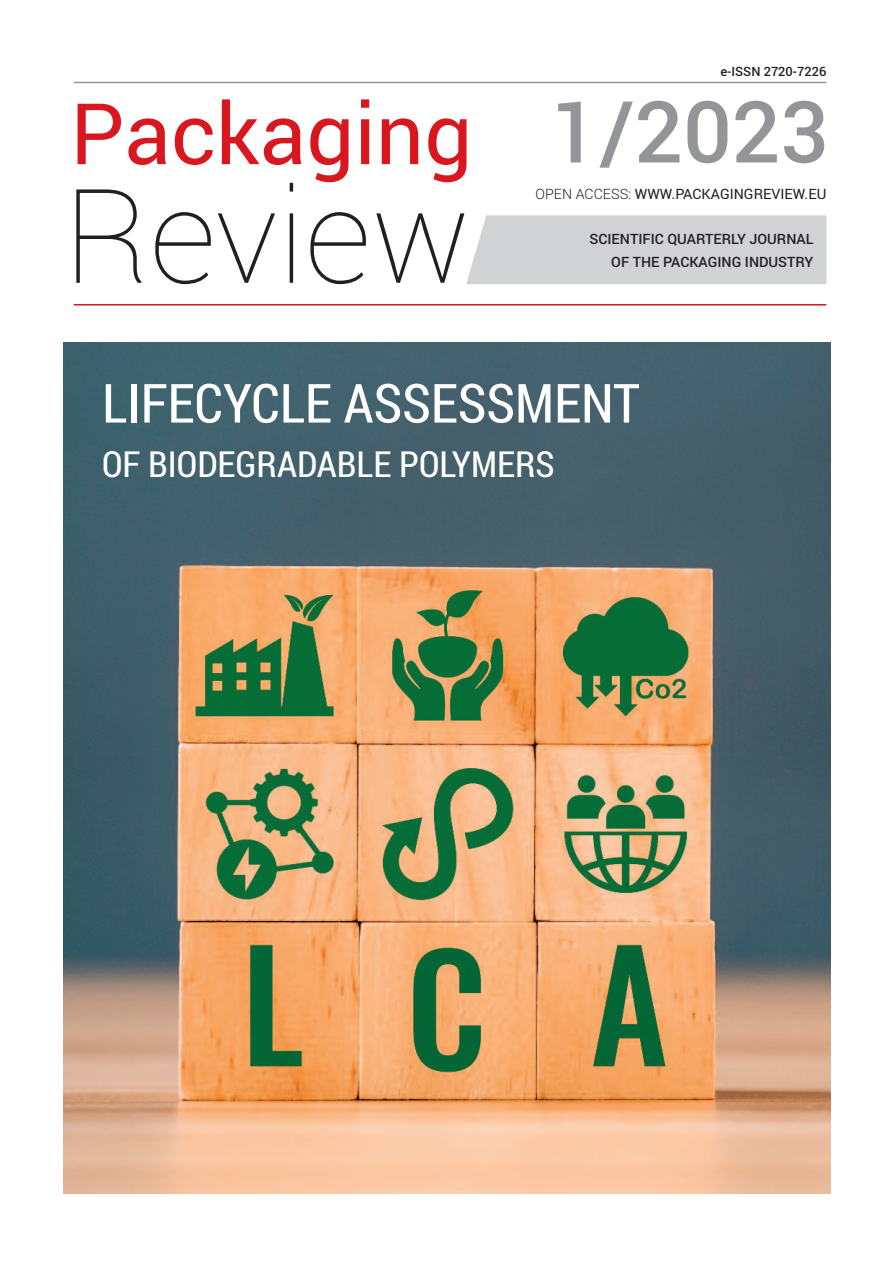
<style>
.page{position:relative;width:893px;height:1263px;background:#fff}
.page>*{position:absolute;margin:0;border:0;box-sizing:border-box;transform-origin:0 0}
.t1{font:100 131.25px "Roboto";color:#231f20}
.t2{font:500 85.65px "Roboto";color:#939598}
.t3{font:84.9px "Roboto";color:#d8171f}
.t4{font:54px "Roboto Condensed";color:#fff}
.t5{font:36px "Roboto Condensed";color:#fff}
.t6{font:500 14.25px/22.6px "Roboto";color:#231f20;text-align:right}
.t7{font:14.25px "Roboto";color:#231f20}
.t8{font:500 12.9px "Roboto";color:#231f20}
.s1{font-weight:300}
</style>
<div class="page">
<img style="left:64px;top:343px;width:766px;height:851px">
<div style="left:466px;top:215px;width:360px;height:69px;background:#d1d2d4"></div>
<hr style="left:74px;top:82px;width:752px;height:1px;background:#939598">
<hr style="left:74px;top:304px;width:752px;height:1px;background:#d8171f">
<h3 class="t3" style="left:70px;top:85px;width:404px">PACKAGING</h3>
<h1 class="t1" style="left:64px;top:161px;width:408px">Review</h1>
<p class="t8" style="left:720px;top:64px;width:107px">E-ISSN 2720-7226</p>
<h2 class="t2" style="left:551px;top:83px;width:280px">1/2023</h2>
<p class="t7" style="left:535px;top:186px;width:292px"><span class="s1">OPEN ACCESS:</span> WWW.PACKAGINGREVIEW.EU</p>
<p class="t6" style="left:589px;top:228px;width:225px">SCIENTIFIC QUARTERLY JOURNAL<br>OF THE PACKAGING INDUSTRY</p>
<h3 class="t4" style="left:102px;top:372px;width:539px">LIFECYCLE ASSESSMENT</h3>
<h3 class="t5" style="left:102px;top:443px;width:454px">OF BIODEGRADABLE POLYMERS</h3>
</div>
